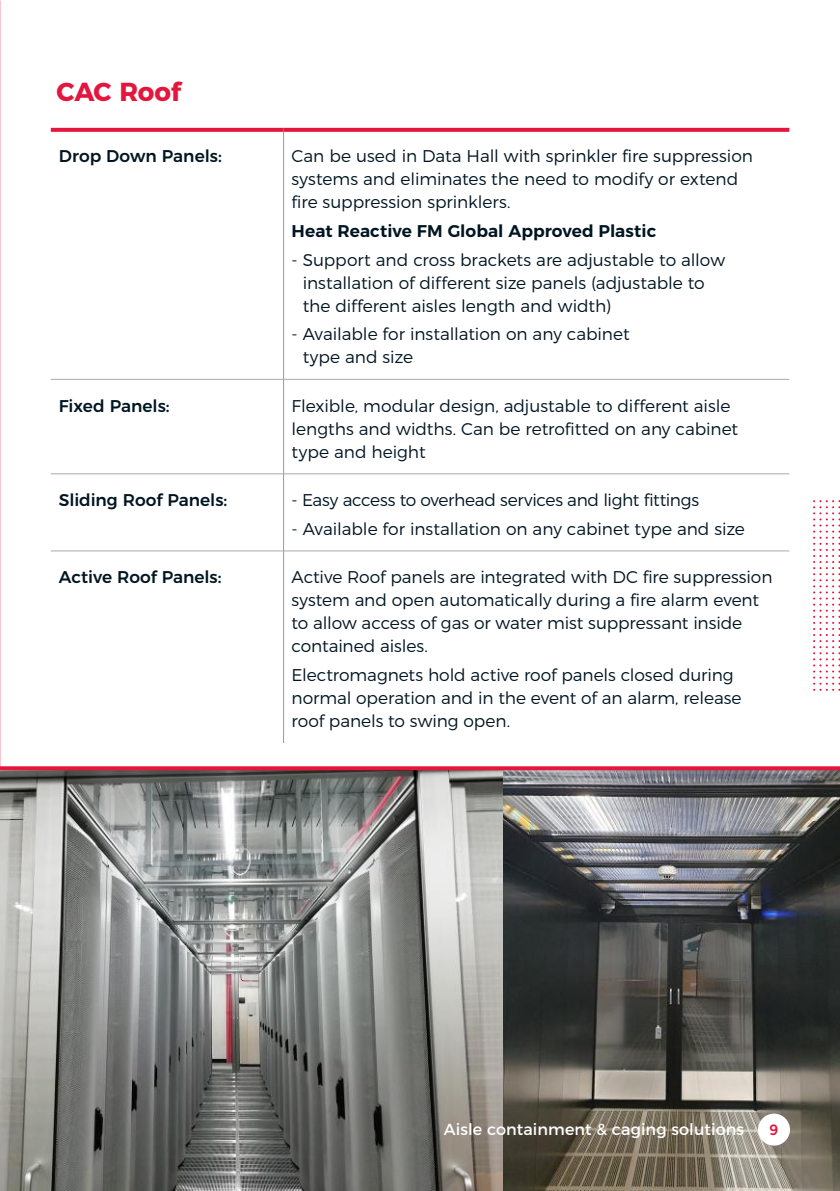
<style>
.page{position:relative;width:840px;height:1191px;background:#fff}
.page>*{position:absolute;margin:0;border:0;box-sizing:border-box;transform-origin:0 0}
.t1{font:700 26px "Montserrat";letter-spacing:-.01em;color:#e4163d}
.t2{font:300 17px/23px "Montserrat";letter-spacing:-.005em;color:#001522}
.t3{font:500 17px "Montserrat";color:#001522}
.t4{font:600 17px "Montserrat";color:#001522}
.t5{font:16px "Montserrat";letter-spacing:.005em;color:#fff}
.t6{font:600 14px "Axiforma";color:#e4163d}
</style>
<div class="page">
<img style="left:0;top:0;width:1px;height:766px">
<img style="left:0;top:770px;width:503px;height:421px">
<img style="left:503px;top:770px;width:336px;height:421px">
<svg style="left:0;top:766px;width:839px;height:4px;fill:#e4163d"></svg>
<hr style="left:283px;top:132px;width:1px;height:247px;background:#889eaa">
<hr style="left:283px;top:379px;width:1px;height:95px;background:#889eaa">
<hr style="left:283px;top:474px;width:1px;height:77px;background:#889eaa">
<hr style="left:283px;top:551px;width:1px;height:192px;background:#889eaa">
<hr style="left:51px;top:379px;width:232px;height:1px;background:#aaaaac">
<hr style="left:51px;top:473px;width:232px;height:1px;background:#aaaaac">
<hr style="left:51px;top:550px;width:232px;height:1px;background:#aaaaac">
<hr style="left:284px;top:379px;width:504px;height:1px;background:#aaaaac">
<hr style="left:284px;top:473px;width:504px;height:1px;background:#aaaaac">
<hr style="left:284px;top:550px;width:504px;height:1px;background:#aaaaac">
<svg style="left:51px;top:128px;width:232px;height:4px"></svg>
<svg style="left:283px;top:128px;width:505px;height:4px;fill:#e4163d"></svg>
<div style="left:757px;top:1113px;width:32px;height:32px;background:#fff;border-radius:50%"></div>
<svg style="left:813px;top:500px;width:27px;height:191px"></svg>
<h1 class="t1" style="left:56px;top:71px;width:126px">CAC Roof</h1>
<p class="t3" style="left:59px;top:143px;width:164px">Drop Down Panels:</p>
<p class="t2" style="left:291px;top:143px;width:462px">Can be used in Data Hall with sprinkler fire suppression systems and eliminates the need to modify or extend fire suppression sprinklers.</p>
<p class="t4" style="left:291px;top:217px;width:366px">Heat Reactive FM Global Approved Plastic</p>
<p class="t2" style="left:302px;top:247px;width:423px;text-indent:-11px">- Support and cross brackets are adjustable to allow installation of different size panels (adjustable to the different aisles length and width)</p>
<p class="t2" style="left:302px;top:321px;width:328px;text-indent:-11px">- Available for installation on any cabinet type and size</p>
<p class="t3" style="left:59px;top:392px;width:112px">Fixed Panels:</p>
<p class="t2" style="left:291px;top:393px;width:448px">Flexible, modular design, adjustable to different aisle lengths and widths. Can be retrofitted on any cabinet type and height</p>
<p class="t3" style="left:59px;top:486px;width:170px">Sliding Roof Panels:</p>
<p class="t2" style="left:291px;top:487px;width:409px">- Easy access to overhead services and light fittings</p>
<p class="t2" style="left:291px;top:516px;width:454px">- Available for installation on any cabinet type and size</p>
<p class="t3" style="left:59px;top:563px;width:164px">Active Roof Panels:</p>
<p class="t2" style="left:291px;top:564px;width:482px">Active Roof panels are integrated with DC fire suppression system and open automatically during a fire alarm event to allow access of gas or water mist suppressant inside contained aisles.</p>
<p class="t2" style="left:291px;top:662px;width:451px">Electromagnets hold active roof panels closed during normal operation and in the event of an alarm, release roof panels to swing open.</p>
<p class="t5" style="left:443px;top:1116px;width:301px">Aisle containment &amp; caging solutions</p>
<p class="t6" style="left:769px;top:1120px;width:10px">9</p>
</div>
